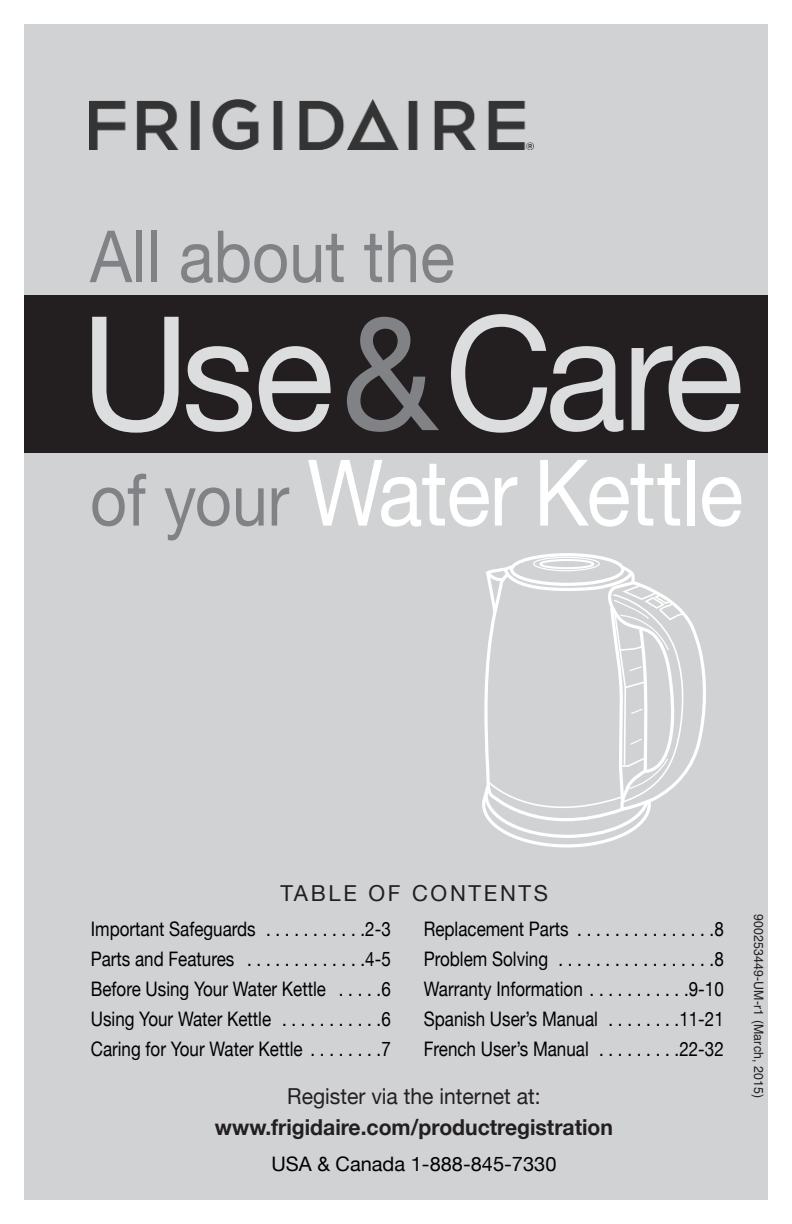
<style>
.page{position:relative;width:792px;height:1224px;background:#fff}
.page>*{position:absolute;margin:0;border:0;box-sizing:border-box;transform-origin:0 0}
.t1{font:158.8px "Helvetica Neue";letter-spacing:-.055em;color:#dcdddf;scale:.95 1}
.t2{font:92px "Helvetica Neue";letter-spacing:-.01em;color:#fff;scale:.9 1}
.t3{font:72px "Helvetica Neue";color:#808285;scale:.9 1}
.t4{font:700 22px "Helvetica Neue";color:#231f20;scale:.96 1}
.t5{font:22px "Helvetica Neue";color:#231f20;scale:.96 1}
.t6{font:22px "Helvetica Neue";letter-spacing:.12em;color:#231f20}
.t7{font:20px/30px "Helvetica Neue";color:#000;text-align:justify;scale:.85 1}
.t8{font:20px "Helvetica Neue";color:#000}
.t9{font:13px "Helvetica";letter-spacing:.01em;color:#231f20;scale:.95 1}
.s1{color:#808285}
.s2{font-size:72px;color:#808285}
</style>
<div class="page">
<div style="left:24px;top:24px;width:744px;height:1176px;background:#d1d2d4"></div>
<img style="left:90px;top:100px;width:443px;height:50px">
<div style="left:24px;top:296px;width:744px;height:157px;background:#231f20"></div>
<svg style="left:482px;top:563px;width:224px;height:285px"></svg>
<div style="left:510px;top:553px;width:114px;height:33px;border:3px solid #fff;border-radius:50%"></div>
<div style="left:533px;top:557px;width:67px;height:14px;border:1px solid #fff;border-radius:50%"></div>
<div style="left:539px;top:559px;width:55px;height:10px;border:2px solid #fff;border-radius:50%"></div>
<h3 class="t3" style="left:90px;top:214px;width:407px">All about the</h3>
<h1 class="t1" style="left:81px;top:279px;width:699px">Use<span class="s1">&amp;</span>Care</h1>
<h2 class="t2" style="left:90px;top:438px;width:727px"><span class="s2">of your</span> Water Kettle</h2>
<p class="t6" style="left:281px;top:880px;width:269px">TABLE OF CONTENTS</p>
<p class="t7" style="left:91px;top:914px;width:354px">Important Safeguards . . . . . . . . . . .2-3<br>Parts and Features . . . . . . . . . . . . .4-5<br>Before Using Your Water Kettle . . . . .6<br>Using Your Water Kettle . . . . . . . . . . .6<br>Caring for Your Water Kettle . . . . . . . .7</p>
<p class="t7" style="left:424px;top:914px;width:354px">Replacement Parts . . . . . . . . . . . . . . .8<br>Problem Solving . . . . . . . . . . . . . . . . .8<br>Warranty Information . . . . . . . . . . .9-10<br>Spanish User’s Manual . . . . . . . .11-21<br>French User’s Manual . . . . . . . . .22-32</p>
<p class="t9" style="left:766px;top:914px;width:196px;rotate:90deg">900253449-UM-r1 (March, 2015)</p>
<p class="t5" style="left:287px;top:1083px;width:266px">Register via the internet at:</p>
<p class="t4" style="left:215px;top:1114px;width:416px">www.frigidaire.com/productregistration</p>
<p class="t8" style="left:272px;top:1152px;width:286px">USA &amp; Canada 1-888-845-7330</p>
</div>
